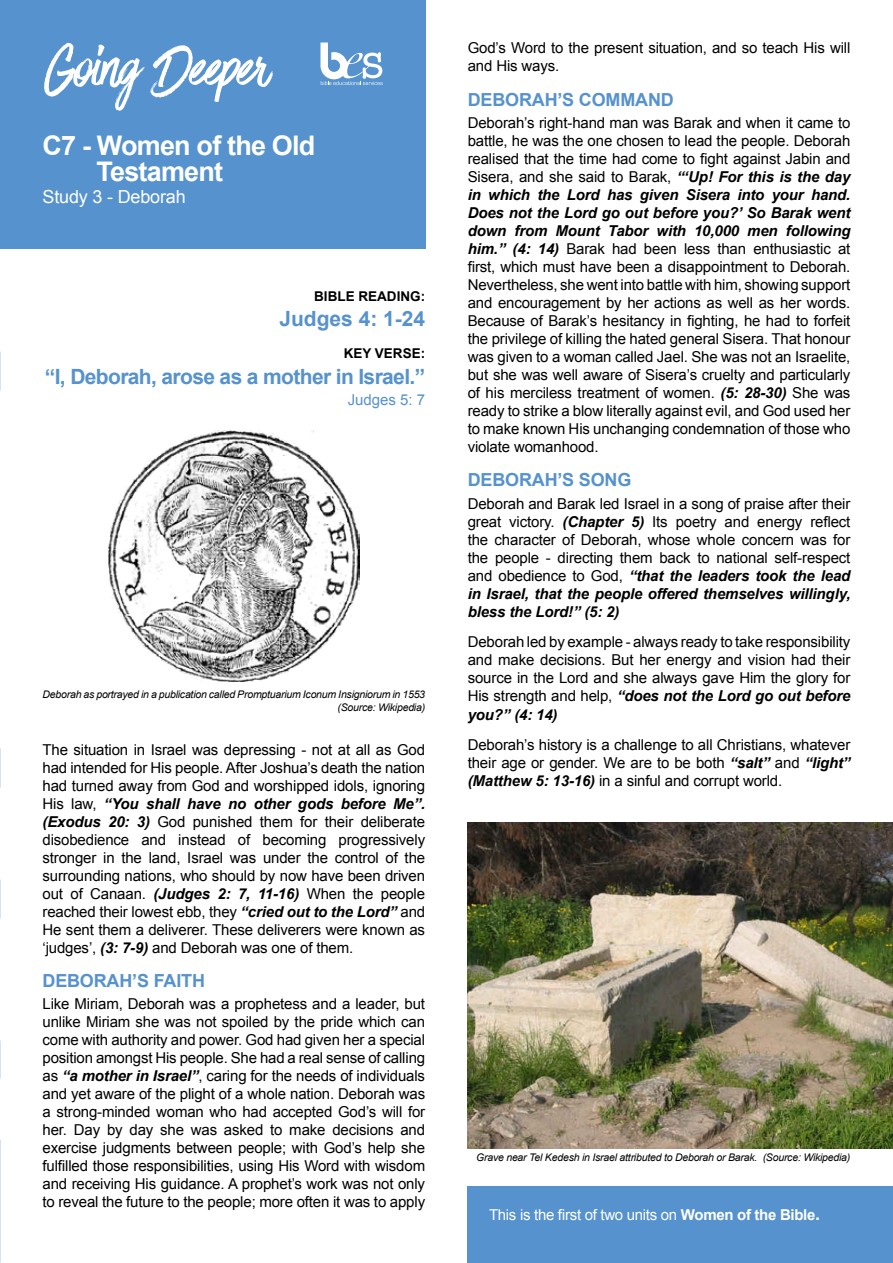
<style>
.page{position:relative;width:893px;height:1263px;background:#fff}
.page>*{position:absolute;margin:0;border:0;box-sizing:border-box;transform-origin:0 0}
.t1{font:66px "Have Heart One";letter-spacing:-.01em;color:#fff}
.t2{font:700 27px/26.4px "Arial";letter-spacing:-.03em;color:#fff}
.t3{font:700 21px "Arial";letter-spacing:-.03em;color:#5692ce}
.t4{font:700 21px "Arial";color:#5692ce}
.t5{font:700 18px "Arial";letter-spacing:-.01em;color:#5692ce}
.t6{font:18px "Arial";letter-spacing:-.01em;color:#fff}
.t7{font:15px/18px "Arial";letter-spacing:-.01em;color:#000;text-align:justify}
.t8{font:15px "Arial";letter-spacing:-.02em;color:#fff}
.t9{font:15px "Arial";color:#5692ce}
.t10{font:700 13.5px "Arial";color:#000}
.t11{font:italic 10.5px/12.6px "Arial";letter-spacing:-.02em;color:#000;text-align:right}
.s1{font-weight:700;font-style:italic}
.s2{font-weight:700}
.s3{font-weight:700;font-size:18px}
</style>
<div class="page">
<div style="left:468px;top:1186px;width:425px;height:77px;background:#5692ce"></div>
<div style="left:0;top:0;width:425px;height:248px;background:#5692ce"></div>
<svg style="left:320px;top:43px;width:63px;height:42px"></svg>
<img style="left:468px;top:822px;width:425px;height:327px">
<img style="left:108px;top:430px;width:251px;height:251px">
<h1 class="t1" style="left:45px;top:32px;width:225px">Going Deeper</h1>
<h2 class="t2" style="left:97px;top:133px;width:220px;text-indent:-54px">C7 - Women of the Old<br>Testament</h2>
<p class="t6" style="left:43px;top:185px;width:145px">Study 3 - Deborah</p>
<p class="t10" style="left:314px;top:287px;width:112px">BIBLE READING:</p>
<h3 class="t4" style="left:279px;top:305px;width:147px">Judges 4: 1-24</h3>
<p class="t10" style="left:344px;top:345px;width:83px">KEY VERSE:</p>
<h3 class="t3" style="left:45px;top:362px;width:382px">“I, Deborah, arose as a mother in Israel.”</h3>
<p class="t9" style="left:348px;top:390px;width:79px">Judges 5: 7</p>
<p class="t11" style="left:43px;top:688px;width:384px">Deborah as portrayed in a publication called Promptuarium Iconum Insigniorum in 1553 (Source: Wikipedia)</p>
<p class="t7" style="left:43px;top:740px;width:384px">The situation in Israel was depressing - not at all as God had intended for His people. After Joshua’s death the nation had turned away from God and worshipped idols, ignoring His law, <span class="s1">“You shall have no other gods before Me”. (Exodus 20: 3)</span> God punished them for their deliberate disobedience and instead of becoming progressively stronger in the land, Israel was under the control of the surrounding nations, who should by now have been driven out of Canaan. <span class="s1">(Judges 2: 7, 11-16)</span> When the people reached their lowest ebb, they <span class="s1">“cried out to the Lord”</span> and He sent them a deliverer. These deliverers were known as ‘judges’, <span class="s1">(3: 7-9)</span> and Deborah was one of them.</p>
<p class="t5" style="left:43px;top:969px;width:164px">DEBORAH’S FAITH</p>
<p class="t7" style="left:43px;top:995px;width:384px">Like Miriam, Deborah was a prophetess and a leader, but unlike Miriam she was not spoiled by the pride which can come with authority and power. God had given her a special position amongst His people. She had a real sense of calling as <span class="s1">“a mother in Israel”</span>, caring for the needs of individuals and yet aware of the plight of a whole nation. Deborah was a strong-minded woman who had accepted God’s will for her. Day by day she was asked to make decisions and exercise judgments between people; with God’s help she fulfilled those responsibilities, using His Word with wisdom and receiving His guidance. A prophet’s work was not only to reveal the future to the people; more often it was to apply</p>
<p class="t7" style="left:468px;top:39px;width:384px">God’s Word to the present situation, and so teach His will and His ways.</p>
<p class="t5" style="left:468px;top:88px;width:208px">DEBORAH’S COMMAND</p>
<p class="t7" style="left:468px;top:114px;width:384px">Deborah’s right-hand man was Barak and when it came to battle, he was the one chosen to lead the people. Deborah realised that the time had come to fight against Jabin and Sisera, and she said to Barak, <span class="s1">“‘Up! For this is the day in which the Lord has given Sisera into your hand.<br>Does not the Lord go out before you?’ So Barak went down from Mount Tabor with 10,000 men following him.” (4: 14)</span> Barak had been less than enthusiastic at first, which must have been a disappointment to Deborah.<br>Nevertheless, she went into battle with him, showing support and encouragement by her actions as well as her words.<br>Because of Barak’s hesitancy in fighting, he had to forfeit the privilege of killing the hated general Sisera. That honour was given to a woman called Jael. She was not an Israelite, but she was well aware of Sisera’s cruelty and particularly of his merciless treatment of women. <span class="s1">(5: 28-30)</span> She was ready to strike a blow literally against evil, and God used her to make known His unchanging condemnation of those who violate womanhood.</p>
<p class="t5" style="left:468px;top:468px;width:165px">DEBORAH’S SONG</p>
<p class="t7" style="left:468px;top:495px;width:384px">Deborah and Barak led Israel in a song of praise after their great victory. <span class="s1">(Chapter 5)</span> Its poetry and energy reflect the character of Deborah, whose whole concern was for the people - directing them back to national self-respect and obedience to God, <span class="s1">“that the leaders took the lead in Israel, that the people offered themselves willingly, bless the Lord!” (5: 2)</span></p>
<p class="t7" style="left:468px;top:633px;width:384px">Deborah led by example - always ready to take responsibility and make decisions. But her energy and vision had their source in the Lord and she always gave Him the glory for His strength and help, <span class="s1">“does not the Lord go out before you?” (4: 14)</span></p>
<p class="t7" style="left:468px;top:736px;width:384px">Deborah’s history is a challenge to all Christians, whatever their age or gender. We are to be both <span class="s1">“salt”</span> and <span class="s1">“light” (Matthew 5: 13-16)</span> in a sinful and corrupt world.</p>
<p class="t11" style="left:476px;top:1151px;width:376px">Grave near Tel Kedesh in Israel attributed to Deborah or Barak. (Source: Wikipedia)</p>
<p class="t8" style="left:489px;top:1205px;width:333px">This is the first of two units on <span class="s2">Women of the Bible</span><span class="s3">.</span></p>
</div>
